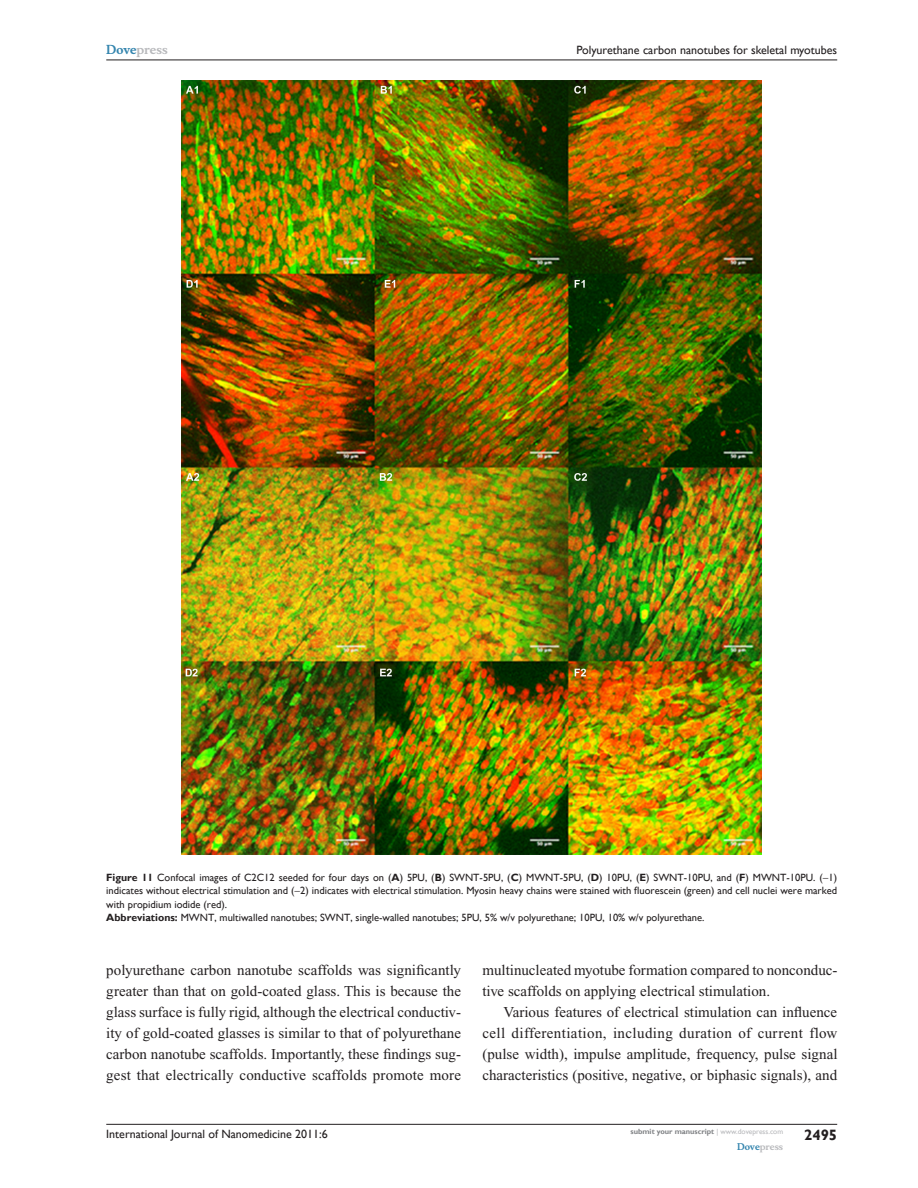
<style>
.page{position:relative;width:918px;height:1188px;background:#fff}
.page>*{position:absolute;margin:0;border:0;box-sizing:border-box;transform-origin:0 0}
.t1{font:15px/21px "Times New Roman";color:#231f20;text-align:justify}
.t2{font:700 15px "Gill Sans";color:#231f20}
.t3{font:12px "Gill Sans";color:#231f20}
.t4{font:700 12px "Musee";color:#b8b9bc}
.t5{font:10.5px/13.5px "Gill Sans";color:#231f20}
.t6{font:700 9px "Musee";color:#b8b9bc}
.t7{font:700 7.5px "Gill Sans";color:#808285}
.s1{color:#3485ae}
.s2{font-weight:700}
.s3{font-weight:400;color:#b8b9bc}
</style>
<div class="page">
<img style="left:182px;top:81px;width:580px;height:774px">
<hr style="left:106px;top:1124px;width:731px;height:1px;background:#231f20">
<hr style="left:106px;top:60px;width:731px;height:1px;background:#231f20">
<p class="t4" style="left:106px;top:43px;width:63px"><span class="s1">Dove</span>press</p>
<p class="t3" style="left:576px;top:43px;width:262px">Polyurethane carbon nanotubes for skeletal myotubes</p>
<p class="t5" style="left:106px;top:871px;width:732px"><span class="s2">Figure 11</span> Confocal images of C2C12 seeded for four days on (<span class="s2">A</span>) 5PU, (<span class="s2">B</span>) SWNT-5PU, (<span class="s2">C</span>) MWNT-5PU, (<span class="s2">D</span>) 10PU, (<span class="s2">E</span>) SWNT-10PU, and (<span class="s2">F</span>) MWNT-10PU. ( 1) indicates without electrical stimulation and ( 2) indicates with electrical stimulation. Myosin heavy chains were stained with fluorescein (green) and cell nuclei were marked with propidium iodide (red).<br><span class="s2">Abbreviations:</span> MWNT, multiwalled nanotubes; SWNT, single-walled nanotubes; 5PU, 5% w/v polyurethane; 10PU, 10% w/v polyurethane.</p>
<p class="t1" style="left:106px;top:959px;width:356px">polyurethane carbon nanotube scaffolds was significantly greater than that on gold-coated glass. This is because the glass surface is fully rigid, although the electrical conductiv&shy;ity of gold-coated glasses is similar to that of polyurethane carbon nanotube scaffolds. Importantly, these findings sug&shy;gest that electrically conductive scaffolds promote more</p>
<p class="t1" style="left:482px;top:959px;width:357px">multinucleated myotube formation compared to nonconduc&shy;tive scaffolds on applying electrical stimulation.</p>
<p class="t1" style="left:482px;top:1001px;width:357px;text-indent:21px">Various features of electrical stimulation can influence cell differentiation, including duration of current flow (pulse width), impulse amplitude, frequency, pulse signal characteristics (positive, negative, or biphasic signals), and</p>
<p class="t3" style="left:106px;top:1127px;width:223px">International Journal of Nanomedicine 2011:6</p>
<p class="t7" style="left:631px;top:1127px;width:154px">submit your manuscript <span class="s3">| www.dovepress.com</span></p>
<p class="t6" style="left:737px;top:1141px;width:48px"><span class="s1">Dove</span>press</p>
<p class="t2" style="left:804px;top:1126px;width:35px">2495</p>
</div>
